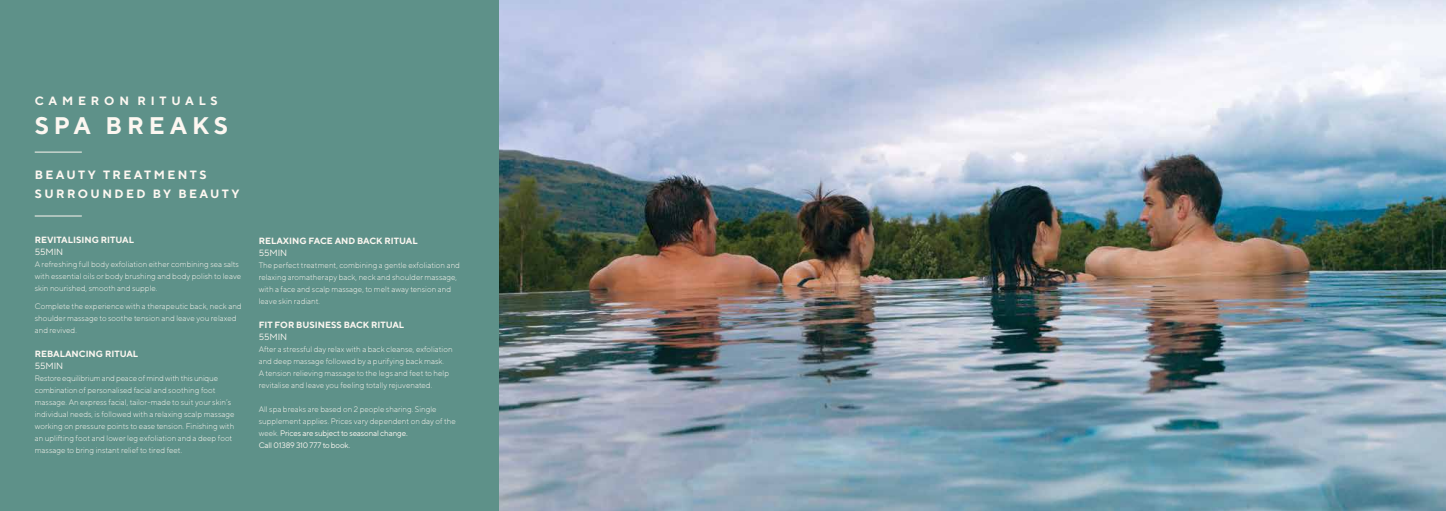
<style>
.page{position:relative;width:1446px;height:511px;background:#fff}
.page>*{position:absolute;margin:0;border:0;box-sizing:border-box;transform-origin:0 0}
.t1{font:700 24px "TT Norms";letter-spacing:.2em;color:#fdf7f1}
.t2{font:700 12px/19px "TT Norms";letter-spacing:.2em;color:#fdf7f1}
.t3{font:700 12px "TT Norms";letter-spacing:.4em;color:#fdf7f1}
.t4{font:700 9px "TT Norms";color:#fdf7f1}
.t5{font:9px "TT Norms";letter-spacing:-.01em;color:#fdf7f1}
.t6{font:300 8px/12px "TT Norms";color:#fdf7f1}
.s1{font-weight:400}
</style>
<div class="page">
<div style="left:0;top:0;width:1446px;height:510px;background:#5e9189"></div>
<hr style="left:35px;top:152px;width:47px;height:1px;background:#fdf7f1">
<hr style="left:35px;top:215px;width:47px;height:1px;background:#fdf7f1">
<img style="left:499px;top:0;width:947px;height:510px">
<h2 class="t3" style="left:35px;top:94px;width:184px">CAMERON RITUALS</h2>
<h1 class="t1" style="left:35px;top:111px;width:195px">SPA BREAKS</h1>
<h2 class="t2" style="left:35px;top:165px;width:206px">BEAUTY TREATMENTS<br>SURROUNDED BY BEAUTY</h2>
<p class="t4" style="left:35px;top:234px;width:101px">REVITALISING RITUAL</p>
<p class="t5" style="left:35px;top:246px;width:30px">55MIN</p>
<p class="t6" style="left:35px;top:258px;width:208px">A refreshing full body exfoliation either combining sea salts with essential oils or body brushing and body polish to leave skin nourished, smooth and supple.</p>
<p class="t6" style="left:35px;top:300px;width:208px">Complete the experience with a therapeutic back, neck and shoulder massage to soothe tension and leave you relaxed and revived.</p>
<p class="t4" style="left:35px;top:348px;width:105px">REBALANCING RITUAL</p>
<p class="t5" style="left:35px;top:360px;width:30px">55MIN</p>
<p class="t6" style="left:35px;top:372px;width:201px">Restore equilibrium and peace of mind with this unique combination of personalised facial and soothing foot massage. An express facial, tailor-made to suit your skin’s individual needs, is followed with a relaxing scalp massage working on pressure points to ease tension. Finishing with an uplifting foot and lower leg exfoliation and a deep foot massage to bring instant relief to tired feet.</p>
<p class="t4" style="left:259px;top:235px;width:160px">RELAXING FACE AND BACK RITUAL</p>
<p class="t5" style="left:259px;top:247px;width:30px">55MIN</p>
<p class="t6" style="left:259px;top:258px;width:203px">The perfect treatment, combining a gentle exfoliation and relaxing aromatherapy back, neck and shoulder massage, with a face and scalp massage, to melt away tension and leave skin radiant.</p>
<p class="t4" style="left:259px;top:319px;width:147px">FIT FOR BUSINESS BACK RITUAL</p>
<p class="t5" style="left:259px;top:331px;width:30px">55MIN</p>
<p class="t6" style="left:259px;top:342px;width:195px">After a stressful day relax with a back cleanse, exfoliation and deep massage followed by a purifying back mask.<br>A tension relieving massage to the legs and feet to help revitalise and leave you feeling totally rejuvenated.</p>
<p class="t6" style="left:259px;top:402px;width:199px">All spa breaks are based on 2 people sharing. Single supplement applies. Prices vary dependent on day of the week. <span class="s1">Prices are subject to seasonal change.<br>Call 01389 310 777 to book.</span></p>
</div>
